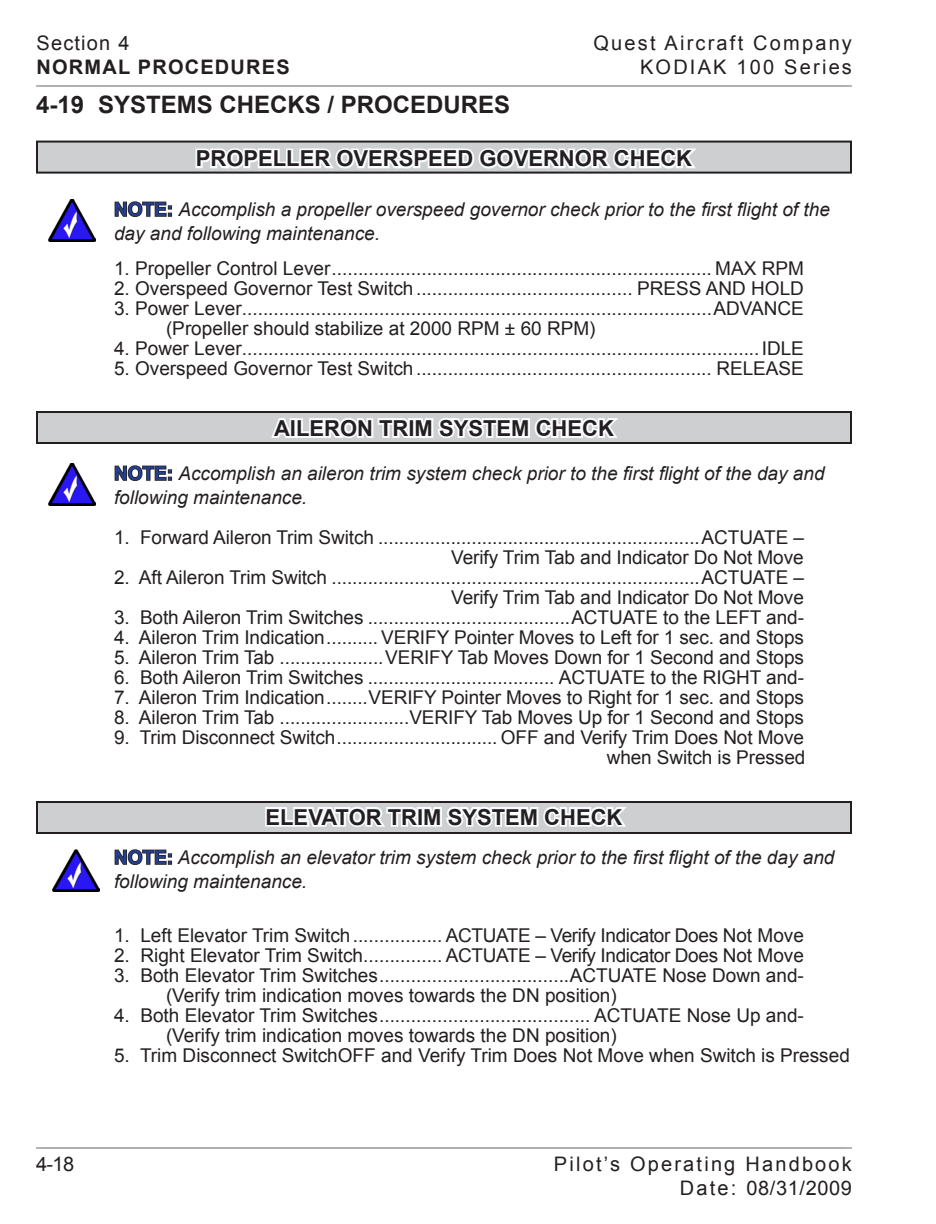
<style>
.page{position:relative;width:936px;height:1224px;background:#fff}
.page>*{position:absolute;margin:0;border:0;box-sizing:border-box;transform-origin:0 0}
.Heading_2{font:700 24px "Arial";color:#231f20}
.HEADING_TWO_TITLE_Em{font:700 22px "Arial";color:#231f20}
.t1{font:20px "Arial";letter-spacing:.11em;color:#231f20}
.t2{font:700 20px "Arial";letter-spacing:.06em;color:#231f20}
.t3{font:20px "Arial";letter-spacing:.03em;color:#231f20}
.t4{font:20px "Arial";letter-spacing:.06em;color:#231f20}
.Body_Indented_w__Has{font:19px "Arial";letter-spacing:-.005em;color:#231f20}
.Colored_Box_Body{font:italic 19px/24px "Arial";color:#231f20}
.s1{font-weight:700;font-style:normal;color:#253f8e}
</style>
<div class="page">
<div style="left:33px;top:84px;width:820px;height:6px;background:#fff;opacity:.75"></div>
<div style="left:33px;top:1144px;width:820px;height:6px;background:#fff;opacity:.75"></div>
<div style="left:37px;top:802px;width:814px;height:31px;background:#cecfd1"></div>
<div style="left:36px;top:801px;width:816px;height:33px;border:2px solid #231f20"></div>
<div style="left:37px;top:412px;width:814px;height:31px;background:#cecfd1"></div>
<div style="left:36px;top:411px;width:816px;height:33px;border:2px solid #231f20"></div>
<div style="left:37px;top:142px;width:814px;height:31px;background:#cecfd1"></div>
<div style="left:36px;top:141px;width:816px;height:33px;border:2px solid #231f20"></div>
<svg style="left:193px;top:142px;width:508px;height:32px"></svg>
<svg style="left:268px;top:411px;width:355px;height:33px"></svg>
<svg style="left:263px;top:801px;width:369px;height:33px"></svg>
<svg style="left:114px;top:201px;width:58px;height:16px"></svg>
<img style="left:48px;top:199px;width:47px;height:42px">
<svg style="left:114px;top:465px;width:58px;height:16px"></svg>
<img style="left:48px;top:463px;width:47px;height:42px">
<svg style="left:114px;top:849px;width:58px;height:16px"></svg>
<img style="left:52px;top:849px;width:47px;height:42px">
<p class="t4" style="left:36px;top:29px;width:94px">Section 4</p>
<p class="t2" style="left:36px;top:53px;width:255px">NORMAL PROCEDURES</p>
<p class="t1" style="left:593px;top:29px;width:260px">Quest Aircraft Company</p>
<p class="t1" style="left:640px;top:53px;width:213px">KODIAK 100 Series</p>
<p class="Heading_2" style="left:36px;top:89px;width:476px">4-19 SYSTEMS CHECKS / PROCEDURES</p>
<p class="HEADING_TWO_TITLE_Em" style="left:196px;top:144px;width:498px">PROPELLER OVERSPEED GOVERNOR CHECK</p>
<p class="Colored_Box_Body" style="left:114px;top:198px;width:717px"><span class="s1">NOTE:</span> Accomplish a propeller overspeed governor check prior to the first flight of the day and following maintenance.</p>
<p class="Body_Indented_w__Has" style="left:114px;top:256px;width:692px">1. Propeller Control Lever........................................................................ MAX RPM</p>
<p class="Body_Indented_w__Has" style="left:114px;top:276px;width:691px">2. Overspeed Governor Test Switch......................................... PRESS AND HOLD</p>
<p class="Body_Indented_w__Has" style="left:114px;top:296px;width:691px">3. Power Lever.........................................................................................ADVANCE</p>
<p class="Body_Indented_w__Has" style="left:166px;top:316px;width:431px">(Propeller should stabilize at 2000 RPM ± 60 RPM)</p>
<p class="Body_Indented_w__Has" style="left:114px;top:336px;width:691px">4. Power Lever..................................................................................................IDLE</p>
<p class="Body_Indented_w__Has" style="left:114px;top:356px;width:691px">5. Overspeed Governor Test Switch........................................................ RELEASE</p>
<p class="HEADING_TWO_TITLE_Em" style="left:274px;top:414px;width:341px">AILERON TRIM SYSTEM CHECK</p>
<p class="Colored_Box_Body" style="left:114px;top:462px;width:712px"><span class="s1">NOTE:</span> Accomplish an aileron trim system check prior to the first flight of the day and following maintenance.</p>
<p class="Body_Indented_w__Has" style="left:114px;top:525px;width:692px">1. Forward Aileron Trim Switch ..............................................................ACTUATE –</p>
<p class="Body_Indented_w__Has" style="left:451px;top:545px;width:354px">Verify Trim Tab and Indicator Do Not Move</p>
<p class="Body_Indented_w__Has" style="left:114px;top:565px;width:692px">2. Aft Aileron Trim Switch .......................................................................ACTUATE –</p>
<p class="Body_Indented_w__Has" style="left:451px;top:585px;width:354px">Verify Trim Tab and Indicator Do Not Move</p>
<p class="Body_Indented_w__Has" style="left:114px;top:605px;width:692px">3. Both Aileron Trim Switches .......................................ACTUATE to the LEFT and-</p>
<p class="Body_Indented_w__Has" style="left:114px;top:625px;width:692px">4. Aileron Trim Indication.......... VERIFY Pointer Moves to Left for 1 sec. and Stops</p>
<p class="Body_Indented_w__Has" style="left:114px;top:645px;width:691px">5. Aileron Trim Tab ....................VERIFY Tab Moves Down for 1 Second and Stops</p>
<p class="Body_Indented_w__Has" style="left:114px;top:665px;width:692px">6. Both Aileron Trim Switches .................................... ACTUATE to the RIGHT and-</p>
<p class="Body_Indented_w__Has" style="left:114px;top:685px;width:691px">7. Aileron Trim Indication........VERIFY Pointer Moves to Right for 1 sec. and Stops</p>
<p class="Body_Indented_w__Has" style="left:114px;top:705px;width:691px">8. Aileron Trim Tab .........................VERIFY Tab Moves Up for 1 Second and Stops</p>
<p class="Body_Indented_w__Has" style="left:114px;top:725px;width:692px">9. Trim Disconnect Switch............................... OFF and Verify Trim Does Not Move</p>
<p class="Body_Indented_w__Has" style="left:607px;top:745px;width:200px">when Switch is Pressed</p>
<p class="HEADING_TWO_TITLE_Em" style="left:266px;top:802px;width:358px">ELEVATOR TRIM SYSTEM CHECK</p>
<p class="Colored_Box_Body" style="left:114px;top:846px;width:722px"><span class="s1">NOTE:</span> Accomplish an elevator trim system check prior to the first flight of the day and following maintenance.</p>
<p class="t1" style="left:36px;top:1151px;width:40px">4-18</p>
<p class="Body_Indented_w__Has" style="left:114px;top:923px;width:691px">1. Left Elevator Trim Switch................. ACTUATE – Verify Indicator Does Not Move</p>
<p class="Body_Indented_w__Has" style="left:114px;top:943px;width:691px">2. Right Elevator Trim Switch............... ACTUATE – Verify Indicator Does Not Move</p>
<p class="Body_Indented_w__Has" style="left:114px;top:963px;width:691px">3. Both Elevator Trim Switches....................................ACTUATE Nose Down and-</p>
<p class="Body_Indented_w__Has" style="left:166px;top:983px;width:452px">(Verify trim indication moves towards the DN position)</p>
<p class="Body_Indented_w__Has" style="left:114px;top:1003px;width:691px">4. Both Elevator Trim Switches........................................ ACTUATE Nose Up and-</p>
<p class="Body_Indented_w__Has" style="left:166px;top:1023px;width:452px">(Verify trim indication moves towards the DN position)</p>
<p class="Body_Indented_w__Has" style="left:114px;top:1043px;width:737px">5. Trim Disconnect SwitchOFF and Verify Trim Does Not Move when Switch is Pressed</p>
<p class="t1" style="left:554px;top:1150px;width:300px">Pilot’s Operating Handbook</p>
<p class="t3" style="left:680px;top:1174px;width:174px">Date: 08/31/2009</p>
</div>
